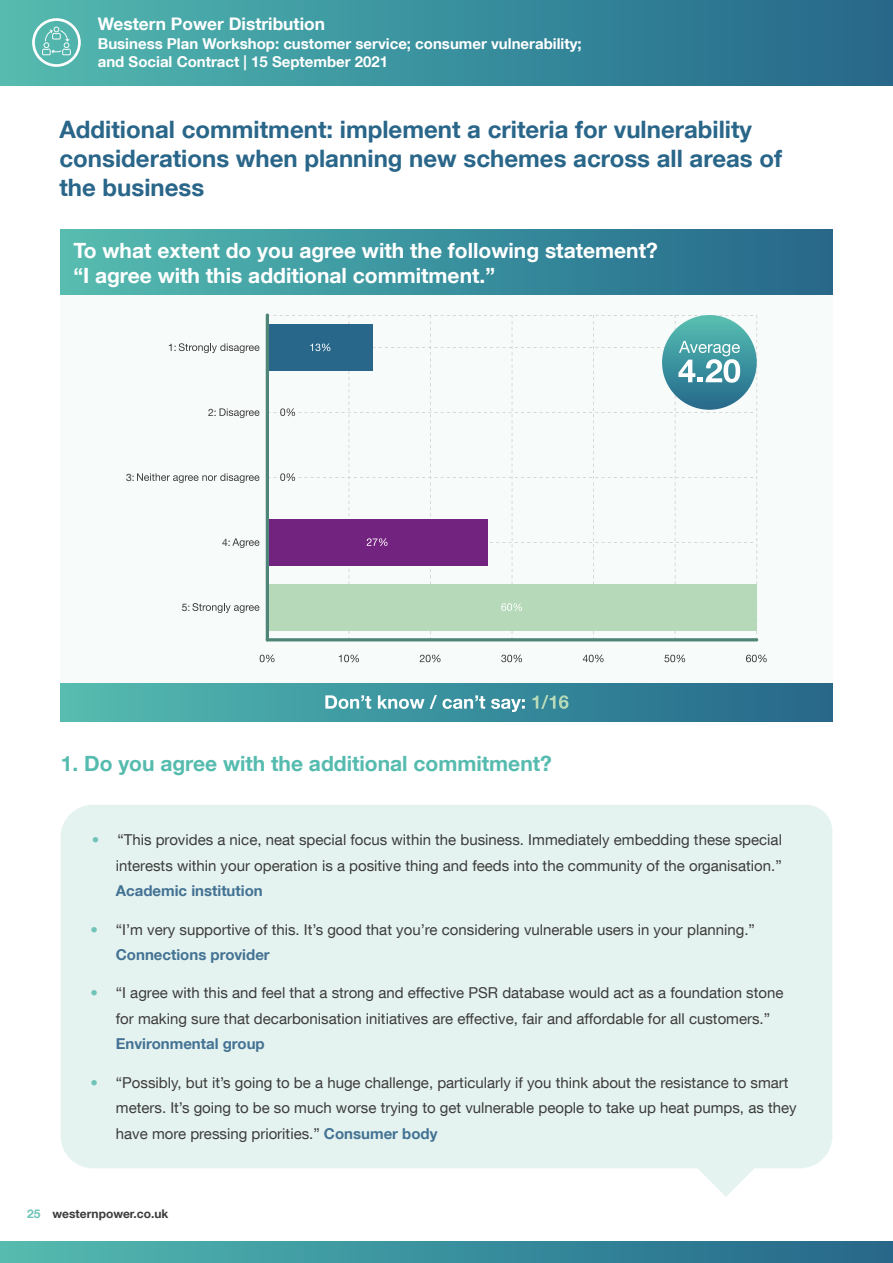
<style>
.page{position:relative;width:893px;height:1263px;background:#fff}
.page>*{position:absolute;margin:0;border:0;box-sizing:border-box;transform-origin:0 0}
.t1{font:700 24px/28.8px "Helvetica Neue LT Com";color:#296689}
.t2{font:700 21px/25.2px "Helvetica Neue LT Com";color:#fff}
.t3{font:700 21px "Helvetica Neue LT Com";color:#55bbaf}
.t4{font:700 17.4px "Helvetica Neue LT Com";color:#fff}
.t5{font:15px/25.5px "Helvetica Neue LT Com";color:#3c3c3b}
.t6{font:700 15px/18.3px "Helvetica Neue LT Com";color:#fff}
.t7{font:700 15px "Helvetica Neue LT Com";color:#437293}
.t8{font:700 12px "Helvetica Neue LT Com";color:#3c3c3b}
.t9{font:10.2px "Helvetica Neue LT Com";color:#3c3c3b}
.s1{color:#6fc3b8}
.s2{font-weight:700;color:#437293}
</style>
<div class="page">
<div style="left:0;top:0;width:893px;height:85px;background:linear-gradient(to right,#53bab0,#24668a)"></div>
<div style="left:0;top:1242px;width:893px;height:21px;background:linear-gradient(to right,#53bab0,#24668a)"></div>
<svg style="left:32px;top:18px;width:49px;height:49px;background:#79c5bf"></svg>
<div style="left:61px;top:230px;width:771px;height:66px;background:linear-gradient(to right,#54bcb1,#24668a)"></div>
<div style="left:60px;top:296px;width:773px;height:388px;background:#f7fbfa"></div>
<svg style="left:260px;top:654px;width:15px;height:8px"></svg>
<svg style="left:339px;top:654px;width:20px;height:8px"></svg>
<svg style="left:420px;top:654px;width:20px;height:8px"></svg>
<svg style="left:501px;top:654px;width:21px;height:8px"></svg>
<svg style="left:583px;top:654px;width:21px;height:8px"></svg>
<svg style="left:664px;top:654px;width:21px;height:8px"></svg>
<svg style="left:746px;top:654px;width:21px;height:8px"></svg>
<hr style="left:266px;top:638px;width:492px;height:3px;background:#4e8577;border-radius:2px">
<div style="left:60px;top:684px;width:773px;height:38px;background:linear-gradient(to right,#54bcb1,#24668a)"></div>
<svg style="left:325px;top:695px;width:46px;height:14px"></svg>
<svg style="left:378px;top:695px;width:59px;height:14px"></svg>
<svg style="left:443px;top:695px;width:42px;height:14px"></svg>
<svg style="left:491px;top:699px;width:34px;height:13px"></svg>
<svg style="left:532px;top:695px;width:36px;height:14px"></svg>
<svg style="left:192px;top:603px;width:67px;height:10px"></svg>
<svg style="left:232px;top:538px;width:27px;height:10px"></svg>
<svg style="left:137px;top:473px;width:122px;height:10px"></svg>
<svg style="left:220px;top:408px;width:39px;height:10px"></svg>
<svg style="left:179px;top:343px;width:80px;height:10px"></svg>
<svg style="left:269px;top:315px;width:488px;height:324px"></svg>
<hr style="left:266px;top:313px;width:3px;height:328px;background:#4e8577;border-radius:2px">
<div style="left:61px;top:805px;width:771px;height:363px;background:#e5f3f0"></div>
<svg style="left:697px;top:1140px;width:57px;height:57px"></svg>
<p class="t4" style="left:98px;top:13px;width:229px">Western Power Distribution</p>
<p class="t6" style="left:98px;top:34px;width:485px">Business Plan Workshop: customer service; consumer vulnerability; and Social Contract | 15 September 2021</p>
<h1 class="t1" style="left:60px;top:115px;width:724px">Additional commitment: implement a criteria for vulnerability considerations when planning new schemes across all areas of the business</h1>
<h2 class="t2" style="left:73px;top:237px;width:586px">To what extent do you agree with the following statement? “I agree with this additional commitment.”</h2>
<p class="t9" style="left:126px;top:471px;width:10px">3:</p>
<p class="t9" style="left:168px;top:341px;width:10px">1:</p>
<p class="t9" style="left:208px;top:406px;width:10px">2:</p>
<p class="t9" style="left:182px;top:601px;width:10px">5:</p>
<p class="t9" style="left:222px;top:536px;width:10px">4:</p>
<h2 class="t3" style="left:61px;top:750px;width:493px">1. Do you agree with the additional commitment?</h2>
<p class="t5" style="left:92px;top:827px;width:692px;text-align:right"><span class="s1">•</span> “This provides a nice, neat special focus within the business. Immediately embedding these special interests within your operation is a positive thing and feeds into the community of the organisation.”</p>
<p class="t7" style="left:116px;top:881px;width:148px">Academic institution</p>
<p class="t5" style="left:116px;top:916px;width:641px;text-indent:-26px"><span class="s1">•</span> “I’m very supportive of this. It’s good that you’re considering vulnerable users in your planning.”<br><span class="s2">Connections provider</span></p>
<p class="t5" style="left:116px;top:980px;width:669px;text-indent:-26px"><span class="s1">•</span> “I agree with this and feel that a strong and effective PSR database would act as a foundation stone for making sure that decarbonisation initiatives are effective, fair and affordable for all customers.”</p>
<p class="t7" style="left:116px;top:1034px;width:150px">Environmental group</p>
<p class="t5" style="left:116px;top:1069px;width:682px;text-indent:-26px"><span class="s1">•</span> “Possibly, but it’s going to be a huge challenge, particularly if you think about the resistance to smart meters. It’s going to be so much worse trying to get vulnerable people to take up heat pumps, as they have more pressing priorities.” <span class="s2">Consumer body</span></p>
<p class="t8" style="left:27px;top:1206px;width:143px"><span class="s1">25</span> westernpower.co.uk</p>
</div>
